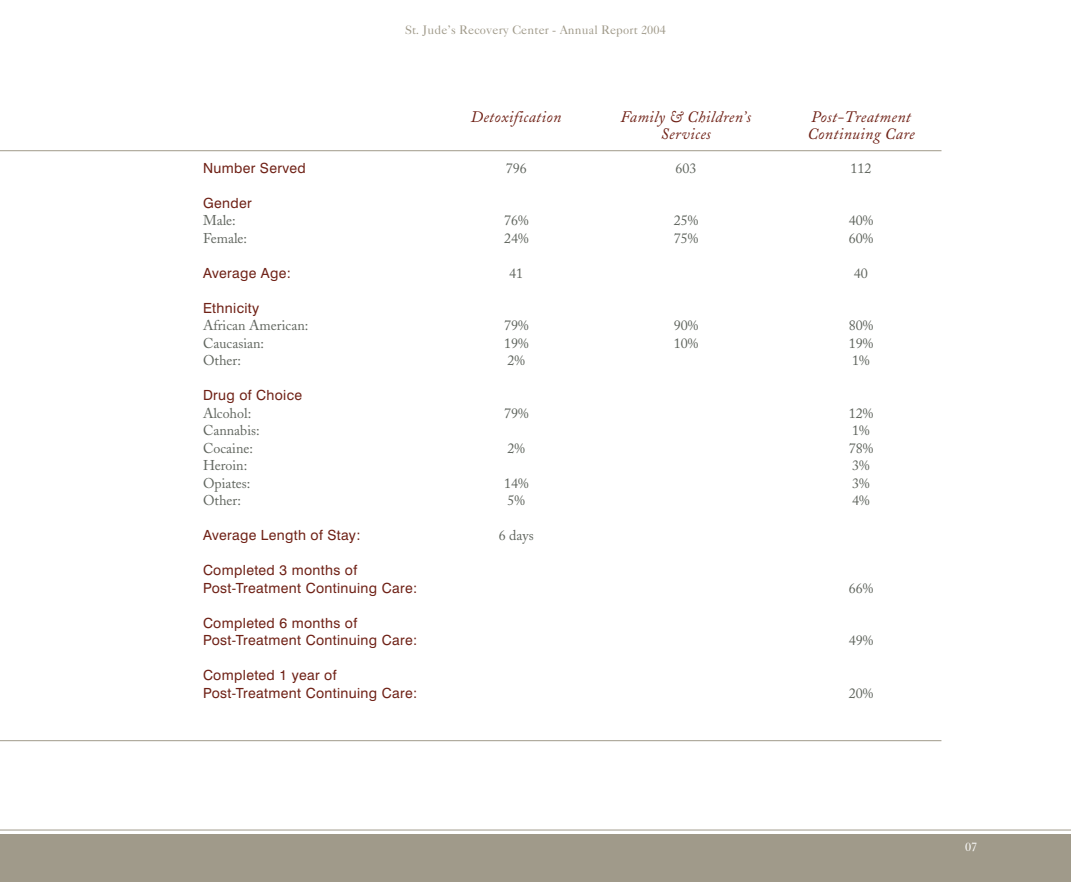
<style>
.page{position:relative;width:1071px;height:882px;background:#fff}
.page>*{position:absolute;margin:0;border:0;box-sizing:border-box;transform-origin:0 0}
.t1{font:italic 15.75px "Caslon S Si";letter-spacing:.025em;color:#6f2116}
.t2{font:14px/17.5px "Swiss 721 BT";letter-spacing:.025em;color:#6f2116}
.t3{font:14px "Caslon S Si";color:#60655e}
.t4{font:12.25px "Caslon Five S Si";letter-spacing:.01em;color:#a09a8a}
.t5{font:12.25px "Caslon Five S Si";color:#fff}
</style>
<div class="page">
<div style="left:0;top:834px;width:1071px;height:48px;background:#a09a8a"></div>
<hr style="left:0;top:830px;width:1071px;height:1px;background:#a09a8a">
<hr style="left:0;top:150px;width:941px;height:1px;background:#a09a8a">
<hr style="left:0;top:740px;width:941px;height:1px;background:#a09a8a">
<p class="t4" style="left:405px;top:22px;width:262px">St. Jude’s Recovery Center - Annual Report 2004</p>
<p class="t1" style="left:471px;top:108px;width:92px">Detoxification</p>
<p class="t1" style="left:620px;top:108px;width:132px">Family &amp; Children’s</p>
<p class="t1" style="left:811px;top:108px;width:101px">Post-Treatment</p>
<p class="t1" style="left:661px;top:125px;width:52px">Services</p>
<p class="t1" style="left:807px;top:125px;width:109px">Continuing Care</p>
<p class="t2" style="left:203px;top:159px;width:104px">Number Served</p>
<p class="t3" style="left:506px;top:160px;width:22px">796</p>
<p class="t3" style="left:676px;top:160px;width:22px">603</p>
<p class="t3" style="left:850px;top:160px;width:22px">112</p>
<p class="t2" style="left:203px;top:194px;width:50px">Gender</p>
<p class="t3" style="left:203px;top:212px;width:34px">Male:</p>
<p class="t3" style="left:504px;top:212px;width:26px">76%</p>
<p class="t3" style="left:674px;top:212px;width:26px">25%</p>
<p class="t3" style="left:849px;top:212px;width:26px">40%</p>
<p class="t3" style="left:203px;top:230px;width:46px">Female:</p>
<p class="t3" style="left:504px;top:230px;width:26px">24%</p>
<p class="t3" style="left:674px;top:230px;width:26px">75%</p>
<p class="t3" style="left:849px;top:230px;width:26px">60%</p>
<p class="t2" style="left:203px;top:264px;width:90px">Average Age:</p>
<p class="t3" style="left:509px;top:265px;width:15px">41</p>
<p class="t3" style="left:854px;top:265px;width:15px">40</p>
<p class="t2" style="left:203px;top:299px;width:58px">Ethnicity</p>
<p class="t3" style="left:203px;top:317px;width:107px">African American:</p>
<p class="t3" style="left:504px;top:317px;width:26px">79%</p>
<p class="t3" style="left:674px;top:317px;width:26px">90%</p>
<p class="t3" style="left:849px;top:317px;width:26px">80%</p>
<p class="t3" style="left:203px;top:335px;width:63px">Caucasian:</p>
<p class="t3" style="left:504px;top:335px;width:26px">19%</p>
<p class="t3" style="left:674px;top:335px;width:26px">10%</p>
<p class="t3" style="left:849px;top:335px;width:26px">19%</p>
<p class="t3" style="left:203px;top:352px;width:39px">Other:</p>
<p class="t3" style="left:508px;top:352px;width:19px">2%</p>
<p class="t3" style="left:852px;top:352px;width:19px">1%</p>
<p class="t2" style="left:203px;top:387px;width:101px">Drug of Choice</p>
<p class="t3" style="left:203px;top:405px;width:50px">Alcohol:</p>
<p class="t3" style="left:504px;top:405px;width:26px">79%</p>
<p class="t3" style="left:849px;top:405px;width:26px">12%</p>
<p class="t3" style="left:203px;top:422px;width:58px">Cannabis:</p>
<p class="t3" style="left:852px;top:422px;width:19px">1%</p>
<p class="t3" style="left:203px;top:440px;width:51px">Cocaine:</p>
<p class="t3" style="left:508px;top:440px;width:19px">2%</p>
<p class="t3" style="left:849px;top:440px;width:26px">78%</p>
<p class="t3" style="left:203px;top:457px;width:46px">Heroin:</p>
<p class="t3" style="left:852px;top:457px;width:19px">3%</p>
<p class="t3" style="left:203px;top:475px;width:49px">Opiates:</p>
<p class="t3" style="left:504px;top:475px;width:26px">14%</p>
<p class="t3" style="left:852px;top:475px;width:19px">3%</p>
<p class="t3" style="left:203px;top:492px;width:39px">Other:</p>
<p class="t3" style="left:508px;top:492px;width:19px">5%</p>
<p class="t3" style="left:852px;top:492px;width:19px">4%</p>
<p class="t2" style="left:203px;top:527px;width:159px">Average Length of Stay:</p>
<p class="t3" style="left:499px;top:527px;width:36px">6 days</p>
<p class="t2" style="left:203px;top:562px;width:216px">Completed 3 months of<br>Post-Treatment Continuing Care:</p>
<p class="t3" style="left:849px;top:580px;width:26px">66%</p>
<p class="t2" style="left:203px;top:614px;width:216px">Completed 6 months of<br>Post-Treatment Continuing Care:</p>
<p class="t2" style="left:203px;top:667px;width:216px">Completed 1 year of<br>Post-Treatment Continuing Care:</p>
<p class="t3" style="left:849px;top:632px;width:26px">49%</p>
<p class="t3" style="left:849px;top:685px;width:26px">20%</p>
<p class="t5" style="left:965px;top:840px;width:14px">07</p>
</div>
